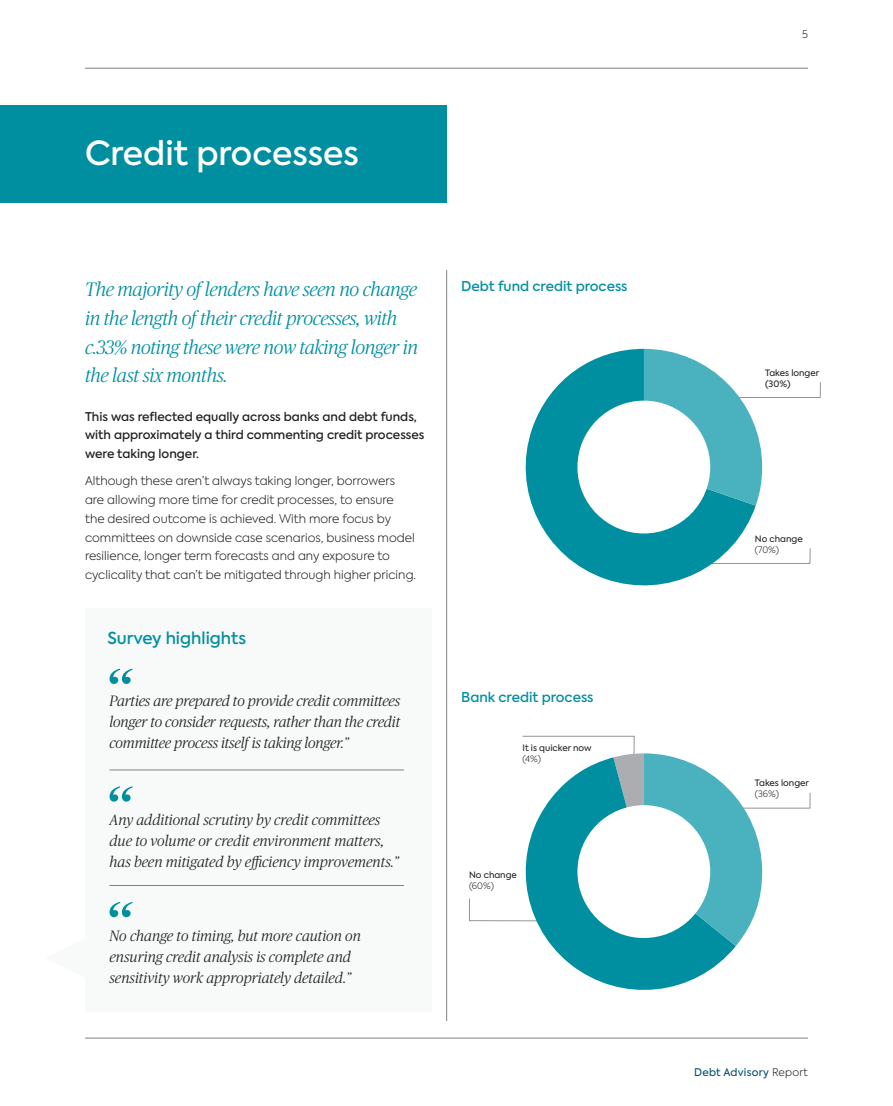
<style>
.page{position:relative;width:893px;height:1106px;background:#fff}
.page>*{position:absolute;margin:0;border:0;box-sizing:border-box;transform-origin:0 0}
.t1{font:500 33px "Axiforma";color:#fff}
.t2{font:italic 300 19.5px/28.5px "Publico";letter-spacing:-.02em;color:#008fa1}
.t3{font:500 16.5px "Axiforma";color:#008fa1}
.t4{font:italic 300 15px/21px "Publico";color:#231f20}
.t5{font:500 13.5px "Axiforma";color:#008fa1}
.t6{font:300 12px/18.8px "Axiforma";color:#231f20}
.t7{font:500 12px/18.8px "Axiforma";color:#231f20}
.t8{font:10.5px "Axiforma";letter-spacing:.02em;color:#004f6b}
.t9{font:300 10.5px "Axiforma";color:#231f20}
.t10{font:8.85px/10.9px "Axiforma";color:#231f20}
.t11{font:300 8.85px "Axiforma";color:#231f20}
.s1{font-weight:300;color:#231f20}
</style>
<div class="page">
<hr style="left:85px;top:68px;width:723px;height:1px;background:#808285">
<hr style="left:85px;top:1037px;width:723px;height:1px;background:#808285">
<div style="left:0;top:105px;width:446px;height:97px;background:#008fa1"></div>
<svg style="left:756px;top:548px;width:55px;height:16px"></svg>
<div style="left:85px;top:608px;width:347px;height:404px;background:#f7faf9"></div>
<hr style="left:109px;top:769px;width:295px;height:1px;background:#808285">
<hr style="left:109px;top:885px;width:295px;height:1px;background:#808285">
<svg style="left:110px;top:668px;width:23px;height:16px"></svg>
<svg style="left:110px;top:786px;width:23px;height:15px"></svg>
<svg style="left:110px;top:902px;width:23px;height:15px"></svg>
<hr style="left:446px;top:270px;width:1px;height:751px;background:#808285">
<svg style="left:525px;top:349px;width:231px;height:237px;fill:#008fa1"></svg>
<svg style="left:644px;top:349px;width:177px;height:156px"></svg>
<div style="left:577px;top:400px;width:133px;height:133px;background:#fff;border-radius:50%"></div>
<svg style="left:552px;top:946px;width:184px;height:44px;fill:#008fa1"></svg>
<svg style="left:469px;top:735px;width:342px;height:211px"></svg>
<div style="left:577px;top:805px;width:133px;height:133px;background:#fff;border-radius:50%"></div>
<h1 class="t1" style="left:85px;top:131px;width:275px">Credit processes</h1>
<h2 class="t2" style="left:85px;top:275px;width:334px">The majority of lenders have seen no change in the length of their credit processes, with c.33% noting these were now taking longer in the last six months.</h2>
<p class="t5" style="left:461px;top:277px;width:168px">Debt fund credit process</p>
<p class="t7" style="left:85px;top:407px;width:341px">This was reflected equally across banks and debt funds, with approximately a third commenting credit processes were taking longer.</p>
<p class="t6" style="left:85px;top:471px;width:333px">Although these aren’t always taking longer, borrowers are allowing more time for credit processes, to ensure the desired outcome is achieved. With more focus by committees on downside case scenarios, business model resilience, longer term forecasts and any exposure to cyclicality that can’t be mitigated through higher pricing.</p>
<p class="t3" style="left:107px;top:627px;width:140px">Survey highlights</p>
<p class="t4" style="left:109px;top:690px;width:292px;text-align:justify">Parties are prepared to provide credit committees longer to consider requests, rather than the credit committee process itself is taking longer.”</p>
<p class="t4" style="left:109px;top:809px;width:291px">Any additional scrutiny by credit committees due to volume or credit environment matters, has been mitigated by efficiency improvements.”</p>
<p class="t4" style="left:109px;top:925px;width:253px">No change to timing, but more caution on ensuring credit analysis is complete and sensitivity work appropriately detailed.”</p>
<p class="t5" style="left:461px;top:688px;width:134px">Bank credit process</p>
<p class="t10" style="left:523px;top:742px;width:70px">It is quicker now</p>
<p class="t11" style="left:523px;top:753px;width:20px">(4%)</p>
<p class="t10" style="left:469px;top:870px;width:49px">No change</p>
<p class="t11" style="left:469px;top:880px;width:26px">(60%)</p>
<p class="t9" style="left:802px;top:28px;width:7px">5</p>
<p class="t10" style="left:765px;top:367px;width:56px">Takes longer (30%)</p>
<p class="t10" style="left:755px;top:533px;width:49px">No change</p>
<p class="t11" style="left:755px;top:544px;width:26px">(70%)</p>
<p class="t10" style="left:755px;top:777px;width:56px">Takes longer</p>
<p class="t11" style="left:755px;top:788px;width:26px">(36%)</p>
<p class="t8" style="left:694px;top:1065px;width:115px">Debt Advisory <span class="s1">Report</span></p>
</div>
